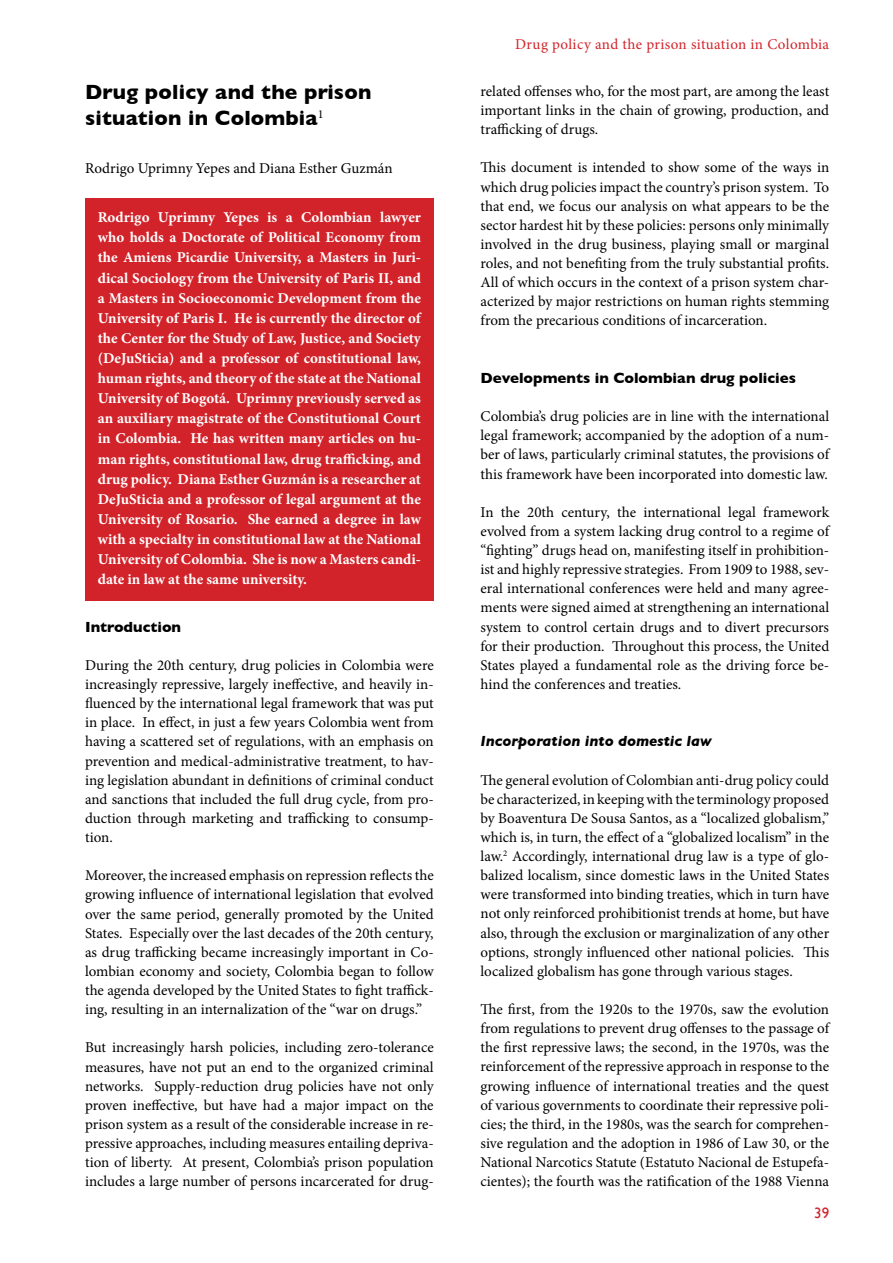
<style>
.page{position:relative;width:893px;height:1263px;background:#fff}
.page>*{position:absolute;margin:0;border:0;box-sizing:border-box;transform-origin:0 0}
.t1{font:700 21px/25.2px "Gill Sans";letter-spacing:.01em;color:#000}
.t2{font:15px/19.2px "Minion Pro";color:#000;text-align:justify}
.t3{font:700 15px/20.1px "Minion Pro";color:#fff;text-align:justify}
.t4{font:700 15px "Gill Sans";color:#000}
.t5{font:15px "Minion Pro";letter-spacing:.025em;color:#d2232a}
.t6{font:italic 700 15px "Gill Sans";color:#000}
.t7{font:15px "Gill Sans";color:#d2232a}
</style>
<div class="page">
<div style="left:85px;top:199px;width:349px;height:402px;background:#d2232a"></div>
<h1 class="t1" style="left:85px;top:80px;width:288px">Drug policy and the prison situation in Colombia<sup>1</sup></h1>
<p class="t2" style="left:85px;top:158px;width:309px">Rodrigo Uprimny Yepes and Diana Esther Guzmán</p>
<p class="t3" style="left:98px;top:207px;width:325px">Rodrigo Uprimny Yepes is a Colombian lawyer who holds a Doctorate of Political Economy from the Amiens Picardie University, a Masters in Juri&shy;dical Sociology from the University of Paris II, and a Masters in Socioeconomic Development from the University of Paris I. He is currently the director of the Center for the Study of Law, Justice, and Society (DeJuSticia) and a professor of constitutional law, human rights, and theory of the state at the National University of Bogotá. Uprimny previously served as an auxiliary magistrate of the Constitutional Court in Colombia. He has written many articles on hu&shy;man rights, constitutional law, drug trafficking, and drug policy. Diana Esther Guzmán is a researcher at DeJuSticia and a professor of legal argument at the University of Rosario. She earned a degree in law with a specialty in constitutional law at the National University of Colombia. She is now a Masters candi&shy;date in law at the same university.</p>
<p class="t4" style="left:85px;top:618px;width:98px">Introduction</p>
<p class="t2" style="left:85px;top:655px;width:350px">During the 20th century, drug policies in Colombia were increasingly repressive, largely ineffective, and heavily in&shy;fluenced by the international legal framework that was put in place. In effect, in just a few years Colombia went from having a scattered set of regulations, with an emphasis on prevention and medical-administrative treatment, to hav&shy;ing legislation abundant in definitions of criminal conduct and sanctions that included the full drug cycle, from pro&shy;duction through marketing and trafficking to consump&shy;tion.</p>
<p class="t2" style="left:85px;top:866px;width:350px">Moreover, the increased emphasis on repression reflects the growing influence of international legislation that evolved over the same period, generally promoted by the United States. Especially over the last decades of the 20th century, as drug trafficking became increasingly important in Co&shy;lombian economy and society, Colombia began to follow the agenda developed by the United States to fight traffick&shy;ing, resulting in an internalization of the “war on drugs.”</p>
<p class="t2" style="left:85px;top:1038px;width:350px">But increasingly harsh policies, including zero-tolerance measures, have not put an end to the organized criminal networks. Supply-reduction drug policies have not only proven ineffective, but have had a major impact on the prison system as a result of the considerable increase in re&shy;pressive approaches, including measures entailing depriva&shy;tion of liberty. At present, Colombia’s prison population includes a large number of persons incarcerated for drug-</p>
<p class="t5" style="left:515px;top:34px;width:316px">Drug policy and the prison situation in Colombia</p>
<p class="t2" style="left:480px;top:82px;width:350px">related offenses who, for the most part, are among the least important links in the chain of growing, production, and trafficking of drugs.</p>
<p class="t2" style="left:480px;top:158px;width:350px">This document is intended to show some of the ways in which drug policies impact the country’s prison system. To that end, we focus our analysis on what appears to be the sector hardest hit by these policies: persons only minimally involved in the drug business, playing small or marginal roles, and not benefiting from the truly substantial profits.<br>All of which occurs in the context of a prison system char&shy;acterized by major restrictions on human rights stemming from the precarious conditions of incarceration.</p>
<p class="t4" style="left:480px;top:369px;width:317px">Developments in Colombian drug policies</p>
<p class="t2" style="left:480px;top:407px;width:350px">Colombia’s drug policies are in line with the international legal framework; accompanied by the adoption of a num&shy;ber of laws, particularly criminal statutes, the provisions of this framework have been incorporated into domestic law.</p>
<p class="t2" style="left:480px;top:502px;width:350px">In the 20th century, the international legal framework evolved from a system lacking drug control to a regime of “fighting” drugs head on, manifesting itself in prohibition&shy;ist and highly repressive strategies. From 1909 to 1988, sev&shy;eral international conferences were held and many agree&shy;ments were signed aimed at strengthening an international system to control certain drugs and to divert precursors for their production. Throughout this process, the United States played a fundamental role as the driving force be&shy;hind the conferences and treaties.</p>
<p class="t6" style="left:480px;top:732px;width:233px">Incorporation into domestic law</p>
<p class="t2" style="left:480px;top:770px;width:350px">The general evolution of Colombian anti-drug policy could be characterized, in keeping with the terminology proposed by Boaventura De Sousa Santos, as a “localized globalism,” which is, in turn, the effect of a “globalized localism” in the law.<sup>2</sup> Accordingly, international drug law is a type of glo&shy;balized localism, since domestic laws in the United States were transformed into binding treaties, which in turn have not only reinforced prohibitionist trends at home, but have also, through the exclusion or marginalization of any other options, strongly influenced other national policies. This localized globalism has gone through various stages.</p>
<p class="t2" style="left:480px;top:1000px;width:350px">The first, from the 1920s to the 1970s, saw the evolution from regulations to prevent drug offenses to the passage of the first repressive laws; the second, in the 1970s, was the reinforcement of the repressive approach in response to the growing influence of international treaties and the quest of various governments to coordinate their repressive poli&shy;cies; the third, in the 1980s, was the search for comprehen&shy;sive regulation and the adoption in 1986 of Law 30, or the National Narcotics Statute (Estatuto Nacional de Estupefa&shy;cientes); the fourth was the ratification of the 1988 Vienna</p>
<p class="t7" style="left:814px;top:1204px;width:16px">39</p>
</div>
